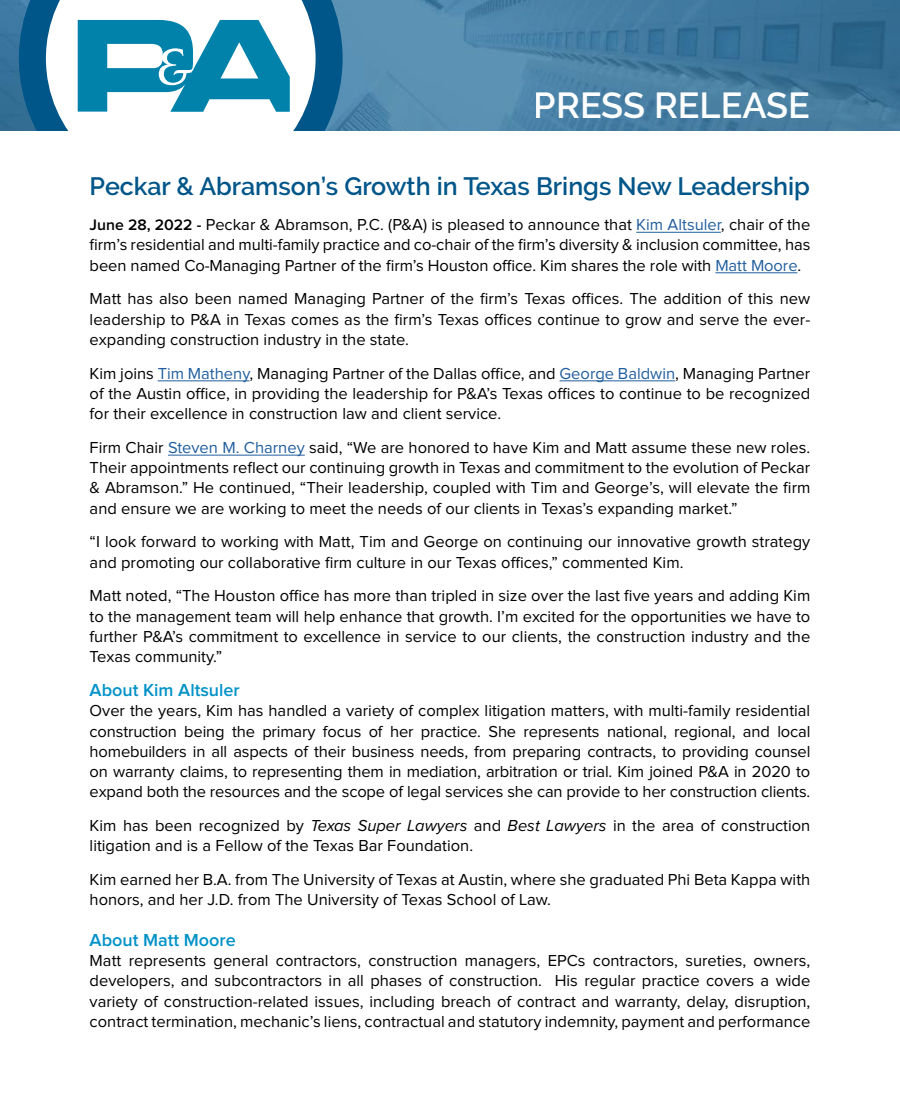
<style>
.page{position:relative;width:900px;height:1118px;background:#fff}
.page>*{position:absolute;margin:0;border:0;box-sizing:border-box;transform-origin:0 0}
.t1{font:600 36px "Raleway";color:#fff}
.t2{font:600 25.05px "Raleway";color:#005589}
.t3{font:600 18px "Proxima Nova";color:#0092c8}
.t4{font:16.5px/20.2px "Proxima Nova";color:#000;text-align:justify}
.s1{font-weight:600;font-size:15.75px}
.s2{color:#215e9e}
.s3{font-style:italic}
</style>
<div class="page">
<img style="left:0;top:0;width:900px;height:131px">
<svg style="left:19px;top:0;width:324px;height:131px"></svg>
<svg style="left:78px;top:20px;width:212px;height:92px"></svg>
<hr style="left:636px;top:232px;width:85px;height:1px;background:#215e9e">
<hr style="left:715px;top:272px;width:82px;height:1px;background:#215e9e">
<hr style="left:158px;top:380px;width:91px;height:1px;background:#215e9e">
<hr style="left:559px;top:380px;width:116px;height:1px;background:#215e9e">
<hr style="left:168px;top:455px;width:137px;height:1px;background:#215e9e">
<h1 class="t1" style="left:534px;top:84px;width:278px">PRESS RELEASE</h1>
<h2 class="t2" style="left:90px;top:171px;width:722px">Peckar &amp; Abramson’s Growth in Texas Brings New Leadership</h2>
<p class="t4" style="left:90px;top:215px;width:722px"><span class="s1">June 28, 2022 -</span> Peckar &amp; Abramson, P.C. (P&amp;A) is pleased to announce that <span class="s2">Kim Altsuler</span>, chair of the firm’s residential and multi-family practice and co-chair of the firm’s diversity &amp; inclusion committee, has been named Co-Managing Partner of the firm’s Houston office. Kim shares the role with <span class="s2">Matt Moore</span>.</p>
<p class="t4" style="left:90px;top:289px;width:722px">Matt has also been named Managing Partner of the firm’s Texas offices. The addition of this new leadership to P&amp;A in Texas comes as the firm’s Texas offices continue to grow and serve the ever&shy;expanding construction industry in the state.</p>
<p class="t4" style="left:90px;top:363px;width:722px">Kim joins <span class="s2">Tim Matheny</span>, Managing Partner of the Dallas office, and <span class="s2">George Baldwin</span>, Managing Partner of the Austin office, in providing the leadership for P&amp;A’s Texas offices to continue to be recognized for their excellence in construction law and client service.</p>
<p class="t4" style="left:90px;top:437px;width:722px">Firm Chair <span class="s2">Steven M. Charney</span> said, “We are honored to have Kim and Matt assume these new roles.<br>Their appointments reflect our continuing growth in Texas and commitment to the evolution of Peckar &amp; Abramson.” He continued, “Their leadership, coupled with Tim and George’s, will elevate the firm and ensure we are working to meet the needs of our clients in Texas’s expanding market.”</p>
<p class="t4" style="left:90px;top:532px;width:722px">“I look forward to working with Matt, Tim and George on continuing our innovative growth strategy and promoting our collaborative firm culture in our Texas offices,” commented Kim.</p>
<p class="t4" style="left:90px;top:586px;width:722px">Matt noted, “The Houston office has more than tripled in size over the last five years and adding Kim to the management team will help enhance that growth. I’m excited for the opportunities we have to further P&amp;A’s commitment to excellence in service to our clients, the construction industry and the Texas community.”</p>
<p class="t3" style="left:90px;top:680px;width:152px">About Kim Altsuler</p>
<p class="t4" style="left:90px;top:701px;width:722px">Over the years, Kim has handled a variety of complex litigation matters, with multi-family residential construction being the primary focus of her practice. She represents national, regional, and local homebuilders in all aspects of their business needs, from preparing contracts, to providing counsel on warranty claims, to representing them in mediation, arbitration or trial. Kim joined P&amp;A in 2020 to expand both the resources and the scope of legal services she can provide to her construction clients.</p>
<p class="t4" style="left:90px;top:815px;width:722px">Kim has been recognized by <span class="s3">Texas Super Lawyers</span> and <span class="s3">Best Lawyers</span> in the area of construction litigation and is a Fellow of the Texas Bar Foundation.</p>
<p class="t4" style="left:90px;top:869px;width:722px">Kim earned her B.A. from The University of Texas at Austin, where she graduated Phi Beta Kappa with honors, and her J.D. from The University of Texas School of Law.</p>
<p class="t3" style="left:90px;top:929px;width:148px">About Matt Moore</p>
<p class="t4" style="left:90px;top:951px;width:722px">Matt represents general contractors, construction managers, EPCs contractors, sureties, owners, developers, and subcontractors in all phases of construction. His regular practice covers a wide variety of construction-related issues, including breach of contract and warranty, delay, disruption, contract termination, mechanic’s liens, contractual and statutory indemnity, payment and performance</p>
</div>
